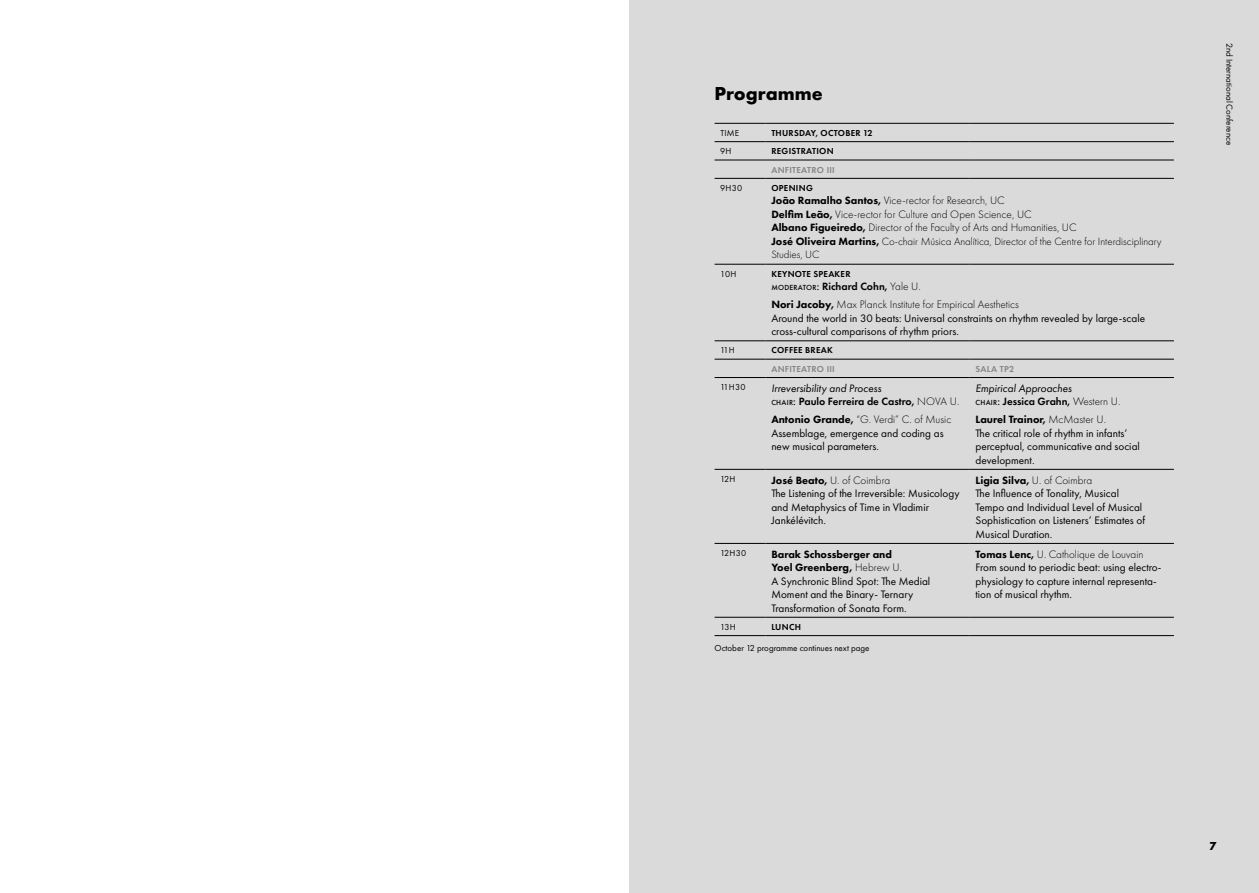
<style>
.page{position:relative;width:1259px;height:893px;background:#fff}
.page>*{position:absolute;margin:0;border:0;box-sizing:border-box;transform-origin:0 0}
.t1{font:700 19.5px "Futura PT";color:#000}
.t2{font:700 12px "Futura PT";color:#000}
.t3{font:11.25px/13.5px "Futura PT";color:#000}
.t4{font:300 11.25px/13.5px "Futura PT";color:#000}
.t5{font:italic 11.25px "Futura PT";color:#000}
.t6{font:300 10.95px/13.5px "Futura PT";color:#000}
.t7{font:800 10.95px/13.5px "Futura PT";color:#000}
.t8{font:600 10.95px "Futura PT";color:#000}
.t9{font:9px "Futura PT";color:#000}
.t10{font:600 9px "Futura PT";letter-spacing:.03em;color:#000}
.t11{font:600 9px "Futura PT";letter-spacing:.03em;color:#878787}
.s1{font-weight:800;font-size:10.95px}
.s2{font-weight:800}
.s3{font-weight:500;font-size:7.65px}
.s4{font-weight:500}
.s5{font-weight:300;font-size:11.25px}
.s6{font-weight:300}
.s7{font-weight:500;font-size:10.95px}
.s8{font-weight:600;font-size:10.95px}
</style>
<div class="page">
<div style="left:629px;top:0;width:630px;height:893px;background:#dadada"></div>
<hr style="left:714px;top:123px;width:51px;height:1px;background:#000">
<hr style="left:765px;top:123px;width:204px;height:1px;background:#000">
<hr style="left:969px;top:123px;width:205px;height:1px;background:#000">
<hr style="left:714px;top:141px;width:51px;height:1px;background:#000">
<hr style="left:765px;top:141px;width:204px;height:1px;background:#000">
<hr style="left:969px;top:141px;width:205px;height:1px;background:#000">
<hr style="left:714px;top:160px;width:51px;height:1px;background:#000">
<hr style="left:765px;top:160px;width:204px;height:1px;background:#000">
<hr style="left:969px;top:160px;width:205px;height:1px;background:#000">
<hr style="left:714px;top:178px;width:51px;height:1px;background:#000">
<hr style="left:765px;top:178px;width:204px;height:1px;background:#000">
<hr style="left:969px;top:178px;width:205px;height:1px;background:#000">
<hr style="left:714px;top:264px;width:51px;height:1px;background:#000">
<hr style="left:765px;top:264px;width:204px;height:1px;background:#000">
<hr style="left:969px;top:264px;width:205px;height:1px;background:#000">
<hr style="left:714px;top:340px;width:51px;height:1px;background:#000">
<hr style="left:765px;top:340px;width:204px;height:1px;background:#000">
<hr style="left:969px;top:340px;width:205px;height:1px;background:#000">
<hr style="left:714px;top:359px;width:51px;height:1px;background:#000">
<hr style="left:765px;top:359px;width:204px;height:1px;background:#000">
<hr style="left:969px;top:359px;width:205px;height:1px;background:#000">
<hr style="left:714px;top:377px;width:51px;height:1px;background:#000">
<hr style="left:765px;top:377px;width:204px;height:1px;background:#000">
<hr style="left:969px;top:377px;width:205px;height:1px;background:#000">
<hr style="left:714px;top:469px;width:51px;height:1px;background:#000">
<hr style="left:765px;top:469px;width:204px;height:1px;background:#000">
<hr style="left:969px;top:469px;width:205px;height:1px;background:#000">
<hr style="left:714px;top:543px;width:51px;height:1px;background:#000">
<hr style="left:765px;top:543px;width:204px;height:1px;background:#000">
<hr style="left:969px;top:543px;width:205px;height:1px;background:#000">
<hr style="left:714px;top:617px;width:51px;height:1px;background:#000">
<hr style="left:765px;top:617px;width:204px;height:1px;background:#000">
<hr style="left:969px;top:617px;width:205px;height:1px;background:#000">
<hr style="left:714px;top:635px;width:51px;height:1px;background:#000">
<hr style="left:765px;top:635px;width:204px;height:1px;background:#000">
<hr style="left:969px;top:635px;width:205px;height:1px;background:#000">
<h1 class="t1" style="left:714px;top:81px;width:110px">Programme</h1>
<p class="t9" style="left:720px;top:128px;width:20px">TIME</p>
<p class="t10" style="left:771px;top:127px;width:103px">THURSDAY, OCTOBER 12</p>
<p class="t9" style="left:720px;top:146px;width:13px">9H</p>
<p class="t10" style="left:771px;top:146px;width:64px">REGISTRATION</p>
<p class="t11" style="left:771px;top:164px;width:65px">ANFITEATRO III</p>
<p class="t9" style="left:720px;top:183px;width:23px">9H30</p>
<p class="t10" style="left:771px;top:182px;width:43px">OPENING</p>
<p class="t4" style="left:771px;top:194px;width:307px"><span class="s1">João Ramalho Santos,</span> Vice-rector for Research, UC<br><span class="s1">Delfim Leão,</span> Vice-rector for Culture and Open Science, UC<br><span class="s1">Albano Figueiredo,</span> Director of the Faculty of Arts and Humanities, UC</p>
<p class="t6" style="left:771px;top:235px;width:392px"><span class="s2">José Oliveira Martins,</span> Co-chair Música Analítica, Director of the Centre for Interdisciplinary<br>Studies, UC</p>
<p class="t9" style="left:720px;top:268px;width:18px">10H</p>
<p class="t10" style="left:771px;top:268px;width:81px">KEYNOTE SPEAKER</p>
<p class="t8" style="left:771px;top:280px;width:151px"><span class="s3">MODERATOR</span><span class="s4">:</span> Richard Cohn, <span class="s5">Yale U.</span></p>
<p class="t3" style="left:771px;top:297px;width:375px"><span class="s1">Nori Jacoby,</span> <span class="s6">Max Planck Institute for Empirical Aesthetics<br></span>Around the world in 30 beats: Universal constraints on rhythm revealed by large-scale cross-cultural comparisons of rhythm priors.</p>
<p class="t9" style="left:720px;top:345px;width:16px">11H</p>
<p class="t10" style="left:771px;top:345px;width:63px">COFFEE BREAK</p>
<p class="t11" style="left:771px;top:363px;width:65px">ANFITEATRO III</p>
<p class="t11" style="left:975px;top:363px;width:40px">SALA TP2</p>
<p class="t9" style="left:720px;top:382px;width:27px">11H30</p>
<p class="t5" style="left:771px;top:381px;width:111px">Irreversibility and Process</p>
<p class="t8" style="left:771px;top:395px;width:189px"><span class="s3">CHAIR</span><span class="s4">:</span> Paulo Ferreira de Castro, <span class="s5">NOVA U.</span></p>
<p class="t3" style="left:771px;top:413px;width:181px"><span class="s1">Antonio Grande,</span> <span class="s6">“G. Verdi” C. of Music<br></span>Assemblage, emergence and coding as new musical parameters.</p>
<p class="t5" style="left:975px;top:381px;width:98px">Empirical Approaches</p>
<p class="t4" style="left:975px;top:393px;width:146px;line-height:17.7px"><span class="s3">CHAIR</span><span class="s7">:</span> <span class="s8">Jessica Grahn,</span> Western U.<br><span class="s1">Laurel Trainor,</span> McMaster U.</p>
<p class="t3" style="left:975px;top:426px;width:166px">The critical role of rhythm in infants’ perceptual, communicative and social development.</p>
<p class="t9" style="left:720px;top:474px;width:17px">12H</p>
<p class="t3" style="left:771px;top:473px;width:190px"><span class="s1">José Beato,</span> <span class="s6">U. of Coimbra<br></span>The Listening of the Irreversible: Musicology and Metaphysics of Time in Vladimir<br>Jankélévitch.</p>
<p class="t7" style="left:975px;top:473px;width:118px">Ligia Silva, <span class="s5">U. of Coimbra</span></p>
<p class="t3" style="left:975px;top:487px;width:171px">The Influence of Tonality, Musical Tempo and Individual Level of Musical Sophistication on Listeners’ Estimates of Musical Duration.</p>
<p class="t9" style="left:720px;top:548px;width:27px">12H30</p>
<p class="t7" style="left:771px;top:547px;width:132px">Barak Schossberger and<br>Yoel Greenberg, <span class="s5">Hebrew U.</span></p>
<p class="t3" style="left:771px;top:574px;width:160px">A Synchronic Blind Spot: The Medial<br>Moment and the Binary- Ternary<br>Transformation of Sonata Form.</p>
<p class="t9" style="left:720px;top:621px;width:17px">13H</p>
<p class="t10" style="left:771px;top:621px;width:31px">LUNCH</p>
<p class="t9" style="left:714px;top:643px;width:157px">October 12 programme continues next page</p>
<p class="t3" style="left:975px;top:547px;width:187px"><span class="s1">Tomas Lenc,</span> <span class="s6">U. Catholique de Louvain </span>From sound to periodic beat: using electro&shy;physiology to capture internal representa&shy;tion of musical rhythm.</p>
<p class="t9" style="left:1235px;top:43px;width:104px;rotate:90deg">2nd International Conference</p>
<p class="t2" style="left:1209px;top:839px;width:9px">7</p>
</div>
